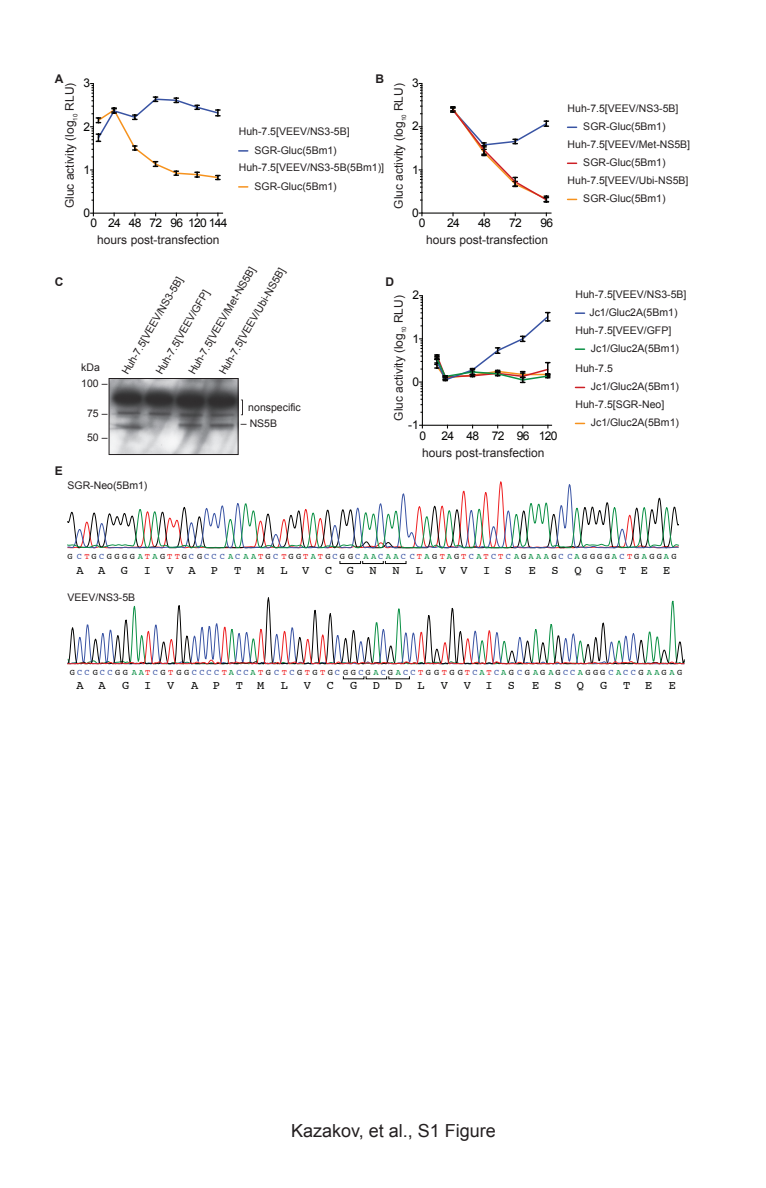
<style>
.page{position:relative;width:766px;height:1188px;background:#fff}
.page>*{position:absolute;margin:0;border:0;box-sizing:border-box;transform-origin:0 0}
.t1{font:18px "Arial";color:#231f20}
.t2{font:12px "Arial";color:#231f20}
.t3{font:12px "Courier";color:#050504}
.t4{font:12px "Arial";letter-spacing:-.055em;color:#050504}
.t5{font:700 12px "Arial";color:#231f20}
.t6{font:11.85px "Arial";color:#231f20}
.t7{font:10.5px/18.3px "Arial";color:#231f20;text-align:center}
.t8{font:8.7px "Courier";letter-spacing:.28em;color:#050504}
.s1{color:#3a54a4}
.s2{color:#ee2123}
.s3{color:#0b9045}
</style>
<div class="page">
<img style="left:111px;top:380px;width:125px;height:73px">
<svg style="left:239px;top:150px;width:9px;height:2px"></svg>
<svg style="left:239px;top:186px;width:9px;height:2px"></svg>
<hr style="left:93px;top:213px;width:130px;height:1px;background:#050504">
<hr style="left:93px;top:84px;width:1px;height:129px;background:#050504">
<svg style="left:91px;top:83px;width:129px;height:110px"></svg>
<svg style="left:125px;top:597px;width:550px;height:24px"></svg>
<svg style="left:67px;top:621px;width:618px;height:44px"></svg>
<div style="left:339px;top:561px;width:22px;height:3px;border:1px solid #050504"></div>
<div style="left:362px;top:561px;width:21px;height:3px;border:1px solid #050504"></div>
<div style="left:385px;top:561px;width:21px;height:3px;border:1px solid #050504"></div>
<svg style="left:67px;top:497px;width:612px;height:52px"></svg>
<hr style="left:422px;top:213px;width:129px;height:1px;background:#050504">
<hr style="left:421px;top:84px;width:1px;height:129px;background:#050504">
<svg style="left:419px;top:169px;width:3px;height:24px"></svg>
<svg style="left:419px;top:126px;width:3px;height:24px"></svg>
<svg style="left:419px;top:83px;width:3px;height:24px"></svg>
<svg style="left:450px;top:106px;width:98px;height:97px"></svg>
<svg style="left:575px;top:312px;width:9px;height:2px"></svg>
<svg style="left:575px;top:348px;width:9px;height:2px"></svg>
<hr style="left:422px;top:425px;width:130px;height:1px;background:#050504">
<hr style="left:421px;top:296px;width:2px;height:129px;background:#050504">
<svg style="left:419px;top:382px;width:3px;height:23px"></svg>
<svg style="left:419px;top:338px;width:3px;height:24px"></svg>
<svg style="left:419px;top:295px;width:3px;height:24px"></svg>
<svg style="left:434px;top:312px;width:115px;height:71px"></svg>
<svg style="left:241px;top:400px;width:2px;height:15px"></svg>
<div style="left:109px;top:378px;width:129px;height:77px;border:1px solid #231f20"></div>
<p class="t5" style="left:55px;top:71px;width:10px">A</p>
<p class="t4" style="left:84px;top:75px;width:8px">3</p>
<p class="t6" style="left:62px;top:208px;width:127px;rotate:-90deg">Gluc activity (log<sub>10</sub> RLU)</p>
<p class="t4" style="left:84px;top:118px;width:8px">2</p>
<p class="t4" style="left:84px;top:162px;width:8px">1</p>
<p class="t4" style="left:84px;top:205px;width:8px">0</p>
<p class="t4" style="left:90px;top:215px;width:139px">0 24 48 72 96 120 144</p>
<p class="t5" style="left:375px;top:71px;width:10px">B</p>
<p class="t7" style="left:239px;top:123px;width:112px">Huh-7.5[VEEV/NS3-5B]<br>SGR-Gluc(5Bm1)</p>
<p class="t7" style="left:254px;top:177px;width:84px">SGR-Gluc(5Bm1)</p>
<p class="t7" style="left:239px;top:159px;width:147px">Huh-7.5[VEEV/NS3-5B(5Bm1)]</p>
<p class="t4" style="left:412px;top:75px;width:8px">3</p>
<p class="t6" style="left:390px;top:209px;width:127px;rotate:-90deg">Gluc activity (log<sub>10</sub> RLU)</p>
<p class="t4" style="left:412px;top:118px;width:8px">2</p>
<p class="t4" style="left:412px;top:162px;width:8px">1</p>
<p class="t4" style="left:412px;top:205px;width:8px">0</p>
<p class="t4" style="left:419px;top:215px;width:8px">0</p>
<p class="t4" style="left:447px;top:215px;width:14px">24</p>
<p class="t4" style="left:478px;top:215px;width:14px">48</p>
<p class="t4" style="left:509px;top:215px;width:14px">72</p>
<p class="t4" style="left:540px;top:215px;width:14px">96</p>
<p class="t2" style="left:97px;top:232px;width:124px">hours post-transfection</p>
<p class="t2" style="left:426px;top:232px;width:124px">hours post-transfection</p>
<p class="t5" style="left:55px;top:273px;width:10px">C</p>
<p class="t5" style="left:55px;top:462px;width:10px">E</p>
<p class="t7" style="left:81px;top:358px;width:20px">kDa</p>
<p class="t7" style="left:81px;top:374px;width:28px">100 –</p>
<p class="t7" style="left:87px;top:404px;width:22px">75 –</p>
<p class="t7" style="left:87px;top:428px;width:22px">50 –</p>
<p class="t7" style="left:183px;top:369px;width:124px;rotate:-60deg">Huh-7.5[VEEV/Met-NS5B]</p>
<p class="t7" style="left:214px;top:369px;width:122px;rotate:-60deg">Huh-7.5[VEEV/Ubi-NS5B]</p>
<p class="t7" style="left:117px;top:369px;width:112px;rotate:-60deg">Huh-7.5[VEEV/NS3-5B]</p>
<p class="t7" style="left:151px;top:369px;width:97px;rotate:-60deg">Huh-7.5[VEEV/GFP]</p>
<p class="t7" style="left:248px;top:398px;width:54px">nonspecific</p>
<p class="t7" style="left:241px;top:415px;width:38px">– NS5B</p>
<p class="t7" style="left:67px;top:476px;width:81px">SGR-Neo(5Bm1)</p>
<p class="t5" style="left:385px;top:273px;width:10px">D</p>
<p class="t4" style="left:412px;top:287px;width:8px">2</p>
<p class="t6" style="left:390px;top:421px;width:127px;rotate:-90deg">Gluc activity (log<sub>10</sub> RLU)</p>
<p class="t4" style="left:412px;top:331px;width:8px">1</p>
<p class="t4" style="left:412px;top:374px;width:8px">0</p>
<p class="t4" style="left:408px;top:417px;width:12px">-1</p>
<p class="t4" style="left:419px;top:427px;width:8px">0</p>
<p class="t4" style="left:441px;top:427px;width:117px">24 48 72 96 120</p>
<p class="t2" style="left:422px;top:445px;width:124px">hours post-transfection</p>
<p class="t7" style="left:567px;top:99px;width:112px">Huh-7.5[VEEV/NS3-5B]<br>SGR-Gluc(5Bm1)</p>
<p class="t7" style="left:583px;top:153px;width:84px">SGR-Gluc(5Bm1)</p>
<p class="t7" style="left:567px;top:135px;width:124px">Huh-7.5[VEEV/Met-NS5B]</p>
<p class="t7" style="left:583px;top:171px;width:107px;text-align:left;text-indent:-16px">Huh-7.5[VEEV/Ubi-NS5B]<br>SGR-Gluc(5Bm1)</p>
<p class="t7" style="left:575px;top:285px;width:112px">Huh-7.5[VEEV/NS3-5B]</p>
<p class="t7" style="left:589px;top:303px;width:90px">Jc1/Gluc2A(5Bm1)</p>
<p class="t7" style="left:575px;top:321px;width:97px">Huh-7.5[VEEV/GFP]</p>
<p class="t7" style="left:590px;top:339px;width:90px">Jc1/Gluc2A(5Bm1)</p>
<p class="t7" style="left:575px;top:359px;width:39px">Huh-7.5</p>
<p class="t7" style="left:590px;top:377px;width:90px">Jc1/Gluc2A(5Bm1)</p>
<p class="t7" style="left:575px;top:395px;width:90px">Huh-7.5[SGR-Neo]</p>
<p class="t7" style="left:590px;top:413px;width:90px">Jc1/Gluc2A(5Bm1)</p>
<p class="t8" style="left:67px;top:550px;width:7px">G</p>
<p class="t8" style="left:77px;top:550px;width:601px"><span class="s1">C</span><span class="s2">T</span>G<span class="s1">C</span>GGGG<span class="s3">A</span><span class="s2">T</span><span class="s3">A</span>G<span class="s2">TT</span>G<span class="s1">C</span>G<span class="s1">CCC</span><span class="s3">A</span><span class="s1">C</span><span class="s3">AA</span><span class="s2">T</span>G<span class="s1">C</span><span class="s2">T</span>GG<span class="s2">T</span><span class="s3">A</span><span class="s2">T</span>G<span class="s1">C</span>GG<span class="s1">C</span><span class="s3">AA</span><span class="s1">C</span><span class="s3">AA</span><span class="s1">CC</span><span class="s2">T</span><span class="s3">A</span>G<span class="s2">T</span><span class="s3">A</span>G<span class="s2">T</span><span class="s1">C</span><span class="s3">A</span><span class="s2">T</span><span class="s1">C</span><span class="s2">T</span><span class="s1">C</span><span class="s3">A</span>G<span class="s3">AAA</span>G<span class="s1">CC</span><span class="s3">A</span>GGGG<span class="s3">A</span><span class="s1">C</span><span class="s2">T</span>G<span class="s3">A</span>GG<span class="s3">A</span>G</p>
<p class="t3" style="left:76px;top:561px;width:31px">A A</p>
<p class="t3" style="left:121px;top:561px;width:9px">G</p>
<p class="t3" style="left:144px;top:561px;width:9px">I</p>
<p class="t3" style="left:166px;top:561px;width:31px">V A</p>
<p class="t3" style="left:211px;top:561px;width:9px">P</p>
<p class="t3" style="left:234px;top:561px;width:9px">T</p>
<p class="t3" style="left:257px;top:561px;width:9px">M</p>
<p class="t3" style="left:280px;top:561px;width:30px">L V</p>
<p class="t3" style="left:325px;top:561px;width:30px">C G</p>
<p class="t3" style="left:369px;top:561px;width:9px">N</p>
<p class="t3" style="left:392px;top:561px;width:9px">N</p>
<p class="t3" style="left:416px;top:561px;width:9px">L</p>
<p class="t3" style="left:438px;top:561px;width:30px">V V</p>
<p class="t3" style="left:483px;top:561px;width:30px">I S</p>
<p class="t3" style="left:528px;top:561px;width:9px">E</p>
<p class="t3" style="left:551px;top:561px;width:9px">S</p>
<p class="t3" style="left:574px;top:561px;width:31px">Q G</p>
<p class="t3" style="left:619px;top:561px;width:52px">TEE</p>
<p class="t7" style="left:67px;top:588px;width:69px">VEEV/NS3-5B</p>
<p class="t8" style="left:70px;top:666px;width:614px">G<span class="s1">CC</span>G<span class="s1">CC</span>GG <span class="s3">AA</span><span class="s2">T</span><span class="s1">C</span>G<span class="s2">T</span>GG<span class="s1">CCCC</span><span class="s2">T</span><span class="s3">A</span><span class="s1">CC</span><span class="s3">A</span><span class="s2">T</span>G<span class="s1">C</span><span class="s2">T</span><span class="s1">C</span>G<span class="s2">T</span>G<span class="s2">T</span>G<span class="s1">C</span>GG<span class="s1">C</span>G<span class="s3">A</span><span class="s1">C</span>G<span class="s3">A</span><span class="s1">CC</span><span class="s2">T</span>GG<span class="s2">T</span>GG<span class="s2">T</span><span class="s1">C</span><span class="s3">A</span><span class="s2">T</span><span class="s1">C</span><span class="s3">A</span>G<span class="s1">C</span>G<span class="s3">A</span>G<span class="s3">A</span>G<span class="s1">CC</span><span class="s3">A</span>GGG<span class="s1">C</span><span class="s3">A</span><span class="s1">CC</span>G<span class="s3">AA</span>G<span class="s3">A</span>G</p>
<p class="t3" style="left:76px;top:676px;width:31px">A A</p>
<p class="t3" style="left:122px;top:676px;width:31px">G I</p>
<p class="t3" style="left:167px;top:676px;width:9px">V</p>
<p class="t3" style="left:191px;top:676px;width:31px">A P</p>
<p class="t3" style="left:236px;top:676px;width:30px">T M</p>
<p class="t3" style="left:281px;top:676px;width:9px">L</p>
<p class="t3" style="left:304px;top:676px;width:9px">V</p>
<p class="t3" style="left:326px;top:676px;width:9px">C</p>
<p class="t3" style="left:350px;top:676px;width:9px">G</p>
<p class="t3" style="left:372px;top:676px;width:9px">D</p>
<p class="t3" style="left:395px;top:676px;width:9px">D</p>
<p class="t3" style="left:417px;top:676px;width:9px">L</p>
<p class="t3" style="left:441px;top:676px;width:9px">V</p>
<p class="t3" style="left:464px;top:676px;width:30px">V I</p>
<p class="t3" style="left:507px;top:676px;width:9px">S</p>
<p class="t3" style="left:532px;top:676px;width:9px">E</p>
<p class="t3" style="left:554px;top:676px;width:9px">S</p>
<p class="t3" style="left:576px;top:676px;width:9px">Q</p>
<p class="t3" style="left:600px;top:676px;width:9px">G</p>
<p class="t3" style="left:623px;top:676px;width:31px">T E</p>
<p class="t3" style="left:668px;top:676px;width:9px">E</p>
<h1 class="t1" style="left:291px;top:1119px;width:206px">Kazakov, et al., S1 Figure</h1>
</div>
